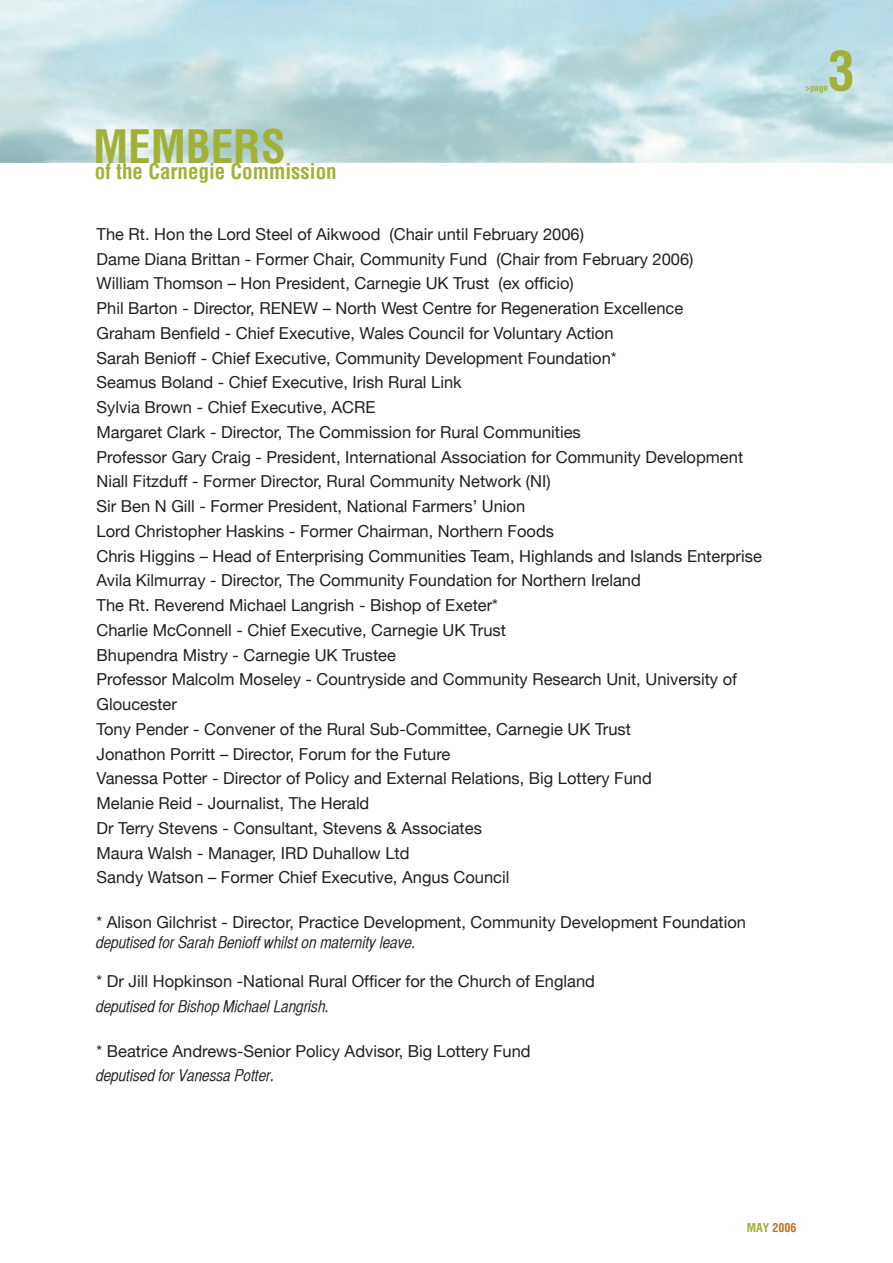
<style>
.page{position:relative;width:893px;height:1263px;background:#fff}
.page>*{position:absolute;margin:0;border:0;box-sizing:border-box;transform-origin:0 0}
.t1{font:700 condensed 54px "Helvetica";color:#a2b136}
.t2{font:700 condensed 45px "Helvetica";color:#a2b136}
.t3{font:700 condensed 21px "Helvetica";color:#a2b136}
.t4{font:16.5px/24.8px "Helvetica Neue";color:#231f20}
.t5{font:16.5px "Helvetica CY Oblique";color:#231f20}
.t6{font:700 condensed 12px "Helvetica";color:#bc7726}
.t7{font:700 condensed 9px "Helvetica";color:#a2b136}
.s1{color:#a2b136}
</style>
<div class="page">
<h2 class="t2" style="left:93px;top:117px;width:194px">MEMBERS</h2>
<p class="t3" style="left:95px;top:157px;width:244px">of the Carnegie Commission</p>
<p class="t4" style="left:97px;top:221px;width:667px">The Rt. Hon the Lord Steel of Aikwood (Chair until February 2006)<br>Dame Diana Brittan - Former Chair, Community Fund (Chair from February 2006)<br>William Thomson – Hon President, Carnegie UK Trust (ex officio)<br>Phil Barton - Director, RENEW – North West Centre for Regeneration Excellence<br>Graham Benfield - Chief Executive, Wales Council for Voluntary Action<br>Sarah Benioff - Chief Executive, Community Development Foundation*<br>Seamus Boland - Chief Executive, Irish Rural Link<br>Sylvia Brown - Chief Executive, ACRE<br>Margaret Clark - Director, The Commission for Rural Communities<br>Professor Gary Craig - President, International Association for Community Development Niall Fitzduff - Former Director, Rural Community Network (NI)<br>Sir Ben N Gill - Former President, National Farmers’ Union<br>Lord Christopher Haskins - Former Chairman, Northern Foods<br>Chris Higgins – Head of Enterprising Communities Team, Highlands and Islands Enterprise Avila Kilmurray - Director, The Community Foundation for Northern Ireland<br>The Rt. Reverend Michael Langrish - Bishop of Exeter*<br>Charlie McConnell - Chief Executive, Carnegie UK Trust<br>Bhupendra Mistry - Carnegie UK Trustee<br>Professor Malcolm Moseley - Countryside and Community Research Unit, University of Gloucester<br>Tony Pender - Convener of the Rural Sub-Committee, Carnegie UK Trust<br>Jonathon Porritt – Director, Forum for the Future<br>Vanessa Potter - Director of Policy and External Relations, Big Lottery Fund<br>Melanie Reid - Journalist, The Herald<br>Dr Terry Stevens - Consultant, Stevens &amp; Associates<br>Maura Walsh - Manager, IRD Duhallow Ltd<br>Sandy Watson – Former Chief Executive, Angus Council</p>
<p class="t4" style="left:97px;top:909px;width:651px">* Alison Gilchrist - Director, Practice Development, Community Development Foundation</p>
<p class="t5" style="left:97px;top:936px;width:321px">deputised for Sarah Benioff whilst on maternity leave.</p>
<p class="t4" style="left:97px;top:969px;width:500px">* Dr Jill Hopkinson -National Rural Officer for the Church of England</p>
<p class="t5" style="left:97px;top:1000px;width:235px">deputised for Bishop Michael Langrish.</p>
<p class="t4" style="left:97px;top:1038px;width:436px">* Beatrice Andrews-Senior Policy Advisor, Big Lottery Fund</p>
<p class="t5" style="left:97px;top:1069px;width:180px">deputised for Vanessa Potter.</p>
<h1 class="t1" style="left:828px;top:35px;width:28px">3</h1>
<p class="t7" style="left:806px;top:81px;width:24px">&gt;page</p>
<p class="t6" style="left:747px;top:1219px;width:51px"><span class="s1">MAY</span> 2006</p>
</div>
